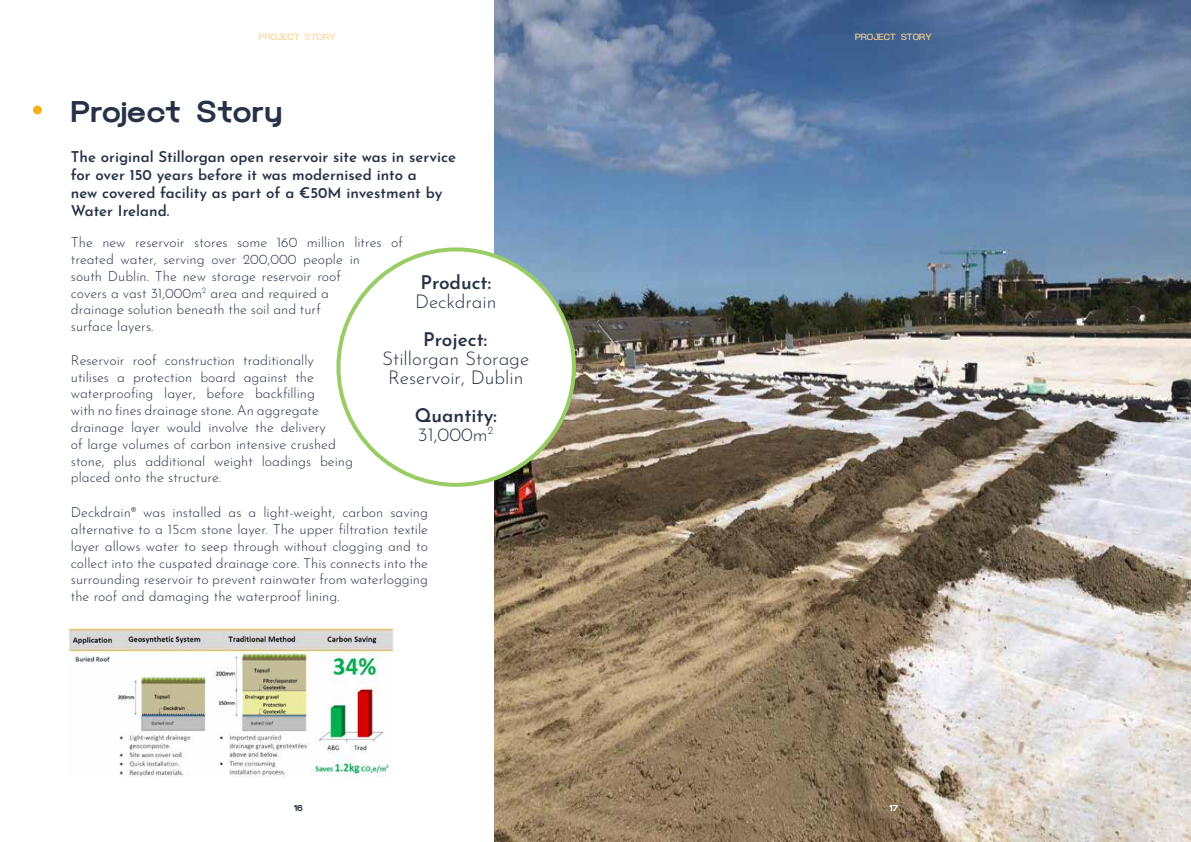
<style>
.page{position:relative;width:1191px;height:842px;background:#fff}
.page>*{position:absolute;margin:0;border:0;box-sizing:border-box;transform-origin:0 0}
.t1{font:800 30px "Clover Grotesk";color:#273247}
.t2{font:300 19px/19px "Josefin Sans";color:#273247;text-align:center}
.t3{font:600 19px/19px "Josefin Sans";color:#273247}
.t4{font:600 15px/18px "Josefin Sans";color:#273247}
.t5{font:300 14px/16.8px "Josefin Sans";color:#273247}
.t6{font:500 9px "Clover Grotesk";letter-spacing:-.015em;color:#ffd38e}
.t7{font:800 9px "Clover Grotesk";color:#273247}
.t8{font:800 9px "Clover Grotesk";color:#fff}
.s1{font-weight:300}
</style>
<div class="page">
<img style="left:495px;top:0;width:696px;height:842px">
<div style="left:33px;top:106px;width:9px;height:8px;background:#fbad18;border-radius:50%"></div>
<div style="left:338px;top:249px;width:236px;height:236px;background:#fff;border-radius:50%"></div>
<img style="left:68px;top:627px;width:325px;height:150px">
<p class="t6" style="left:259px;top:32px;width:79px">PROJECT STORY</p>
<p class="t6" style="left:855px;top:32px;width:79px">PROJECT STORY</p>
<h1 class="t1" style="left:71px;top:95px;width:213px">Project Story</h1>
<p class="t4" style="left:71px;top:145px;width:387px">The original Stillorgan open reservoir site was in service for over 150 years before it was modernised into a<br>new covered facility as part of a €50M investment by Water Ireland.</p>
<p class="t5" style="left:71px;top:233px;width:334px">The new reservoir stores some 160 million litres of treated water, serving over 200,000 people in<br>south Dublin. The new storage reservoir roof<br>covers a vast 31,000m<sup>2</sup> area and required a<br>drainage solution beneath the soil and turf<br>surface layers.</p>
<p class="t5" style="left:71px;top:350px;width:284px">Reservoir roof construction traditionally utilises a protection board against the waterproofing layer, before backfilling<br>with no fines drainage stone. An aggregate drainage layer would involve the delivery<br>of large volumes of carbon intensive crushed stone, plus additional weight loadings being placed onto the structure.</p>
<p class="t5" style="left:71px;top:503px;width:359px;text-align:justify">Deckdrain® was installed as a light-weight, carbon saving alternative to a 15cm stone layer. The upper filtration textile layer allows water to seep through without clogging and to collect into the cuspated drainage core. This connects into the surrounding reservoir to prevent rainwater from waterlogging the roof and damaging the waterproof lining.</p>
<h2 class="t3" style="left:420px;top:270px;width:72px">Product:</h2>
<h2 class="t2" style="left:415px;top:290px;width:83px">Deckdrain</h2>
<h2 class="t3" style="left:423px;top:327px;width:65px">Project:</h2>
<h2 class="t2" style="left:382px;top:347px;width:149px">Stillorgan Storage<br>Reservoir, Dublin</h2>
<h2 class="t3" style="left:415px;top:403px;width:84px">Quantity:<br><span class="s1">31,000m</span><sup>2</sup></h2>
<p class="t7" style="left:293px;top:803px;width:11px">16</p>
<p class="t8" style="left:888px;top:803px;width:11px">17</p>
</div>
